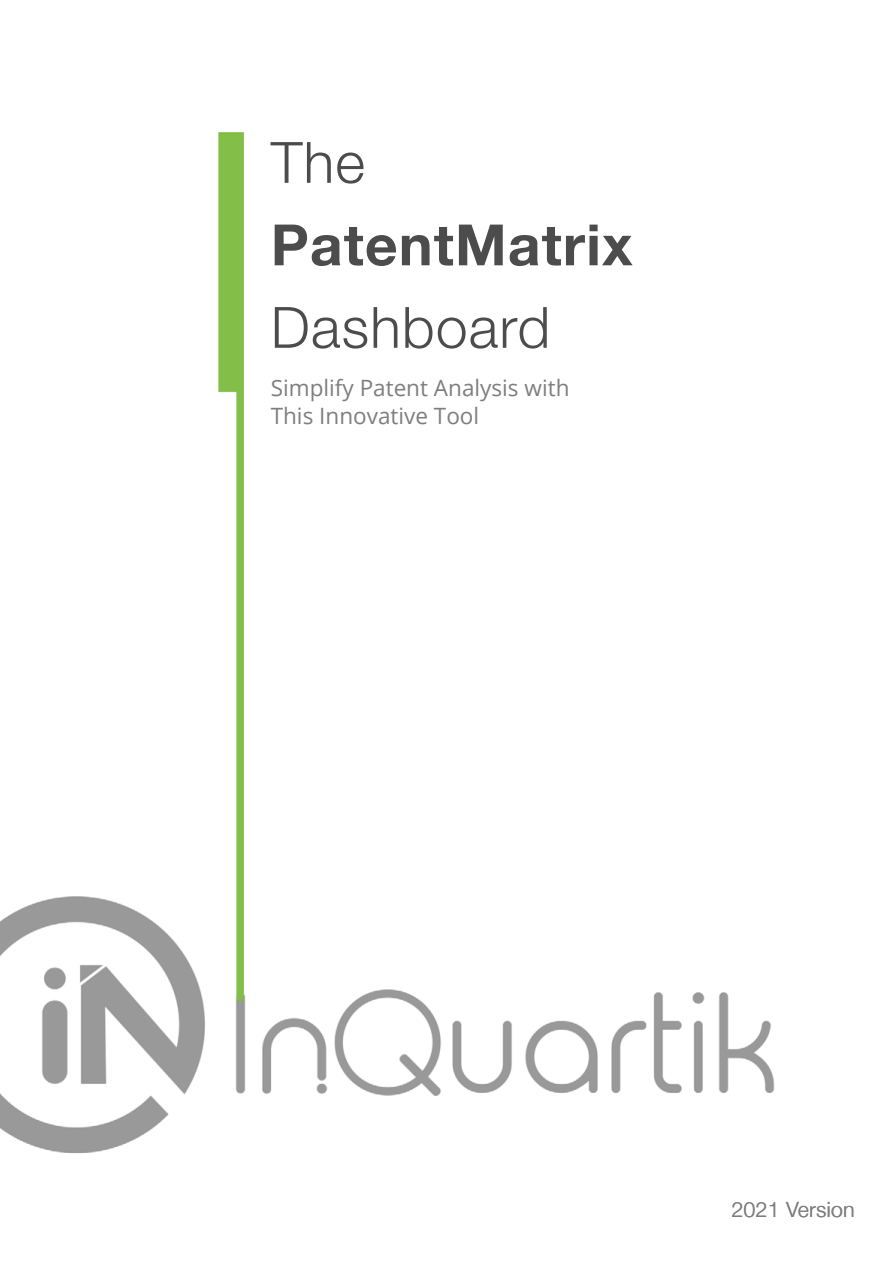
<style>
.page{position:relative;width:893px;height:1263px;background:#fff}
.page>*{position:absolute;margin:0;border:0;box-sizing:border-box;transform-origin:0 0}
.t1{font:300 57px "Helvetica Neue";letter-spacing:.02em;color:#4d4c4d}
.t2{font:700 57px "Helvetica Neue";letter-spacing:.02em;color:#4d4c4d}
.t3{font:22.5px/28.5px "Open Sans";color:#7e7e7f}
.t4{font:300 21px "Helvetica Neue";letter-spacing:.02em;color:#7e7e7f}
</style>
<div class="page">
<img style="left:0;top:132px;width:775px;height:1021px">
<div style="left:261px;top:134px;width:485px;height:346px;background:#fff"></div>
<h1 class="t1" style="left:271px;top:116px;width:96px">The</h1>
<h1 class="t2" style="left:271px;top:200px;width:363px">PatentMatrix</h1>
<h1 class="t1" style="left:271px;top:281px;width:281px">Dashboard</h1>
<p class="t3" style="left:271px;top:373px;width:300px">Simplify Patent Analysis with<br>This Innovative Tool</p>
<p class="t4" style="left:732px;top:1193px;width:124px">2021 Version</p>
</div>
